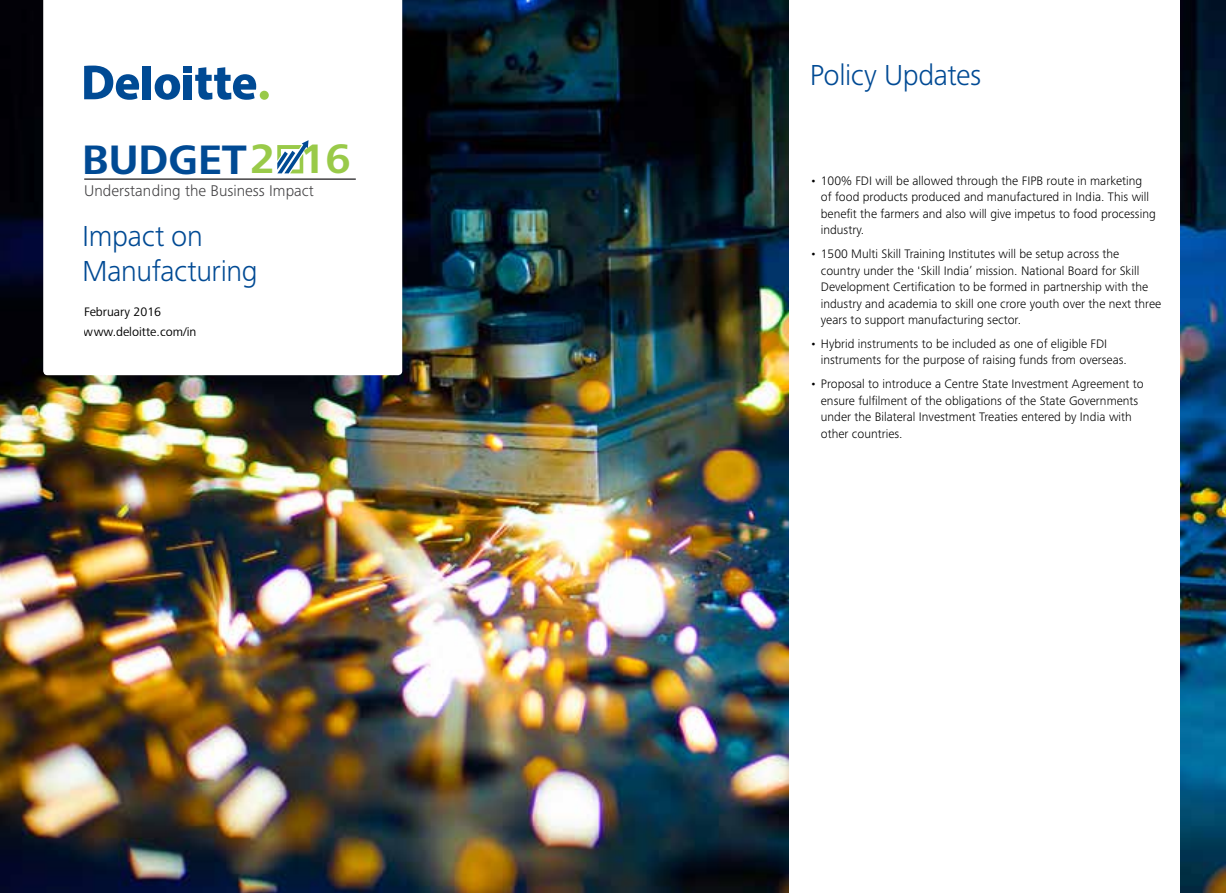
<style>
.page{position:relative;width:1226px;height:893px;background:#fff}
.page>*{position:absolute;margin:0;border:0;box-sizing:border-box;transform-origin:0 0}
.t1{font:700 42.6px "Frutiger Next Pro";color:#004a94}
.t2{font:300 30px/34.5px "Frutiger Next Pro";letter-spacing:-.015em;color:#004a94}
.t3{font:300 16.05px "Frutiger Next Pro";color:#414042}
.t4{font:300 12.75px/16.5px "Frutiger Next Pro";color:#000}
.t5{font:12.75px/19.4px "Frutiger Next Pro";color:#000}
.s1{color:#99ca49}
</style>
<div class="page">
<img style="left:0;top:0;width:788px;height:893px">
<img style="left:1180px;top:0;width:45px;height:893px">
<svg style="left:43px;top:0;width:359px;height:375px"></svg>
<div style="left:143px;top:66px;width:8px;height:33px;background:#004a94"></div>
<svg style="left:155px;top:74px;width:25px;height:25px"></svg>
<div style="left:184px;top:75px;width:8px;height:24px;background:#004a94"></div>
<div style="left:184px;top:66px;width:8px;height:6px;background:#004a94"></div>
<svg style="left:195px;top:67px;width:61px;height:32px"></svg>
<div style="left:260px;top:91px;width:9px;height:8px;background:#99ca49;border-radius:50%"></div>
<svg style="left:84px;top:66px;width:55px;height:33px"></svg>
<svg style="left:277px;top:140px;width:31px;height:33px"></svg>
<hr style="left:84px;top:178px;width:272px;height:2px;background:#414042">
<h1 class="t1" style="left:82px;top:135px;width:270px">BUDGET <span class="s1">2 16</span></h1>
<p class="t3" style="left:84px;top:181px;width:231px">Understanding the Business Impact</p>
<h2 class="t2" style="left:82px;top:219px;width:177px">Impact on<br>Manufacturing</h2>
<p class="t5" style="left:84px;top:302px;width:114px">February 2016 www.deloitte.com/in</p>
<h2 class="t2" style="left:809px;top:58px;width:173px">Policy Updates</h2>
<p class="t4" style="left:820px;top:172px;width:336px;text-indent:-11px">• 100% FDI will be allowed through the FIPB route in marketing of food products produced and manufactured in India. This will benefit the farmers and also will give impetus to food processing industry.</p>
<p class="t4" style="left:820px;top:245px;width:342px;text-indent:-11px">• 1500 Multi Skill Training Institutes will be setup across the country under the 'Skill India’ mission. National Board for Skill Development Certification to be formed in partnership with the industry and academia to skill one crore youth over the next three years to support manufacturing sector.</p>
<p class="t4" style="left:820px;top:335px;width:307px;text-indent:-11px">• Hybrid instruments to be included as one of eligible FDI instruments for the purpose of raising funds from overseas.</p>
<p class="t4" style="left:820px;top:376px;width:324px;text-indent:-11px">• Proposal to introduce a Centre State Investment Agreement to ensure fulfilment of the obligations of the State Governments under the Bilateral Investment Treaties entered by India with other countries.</p>
</div>
